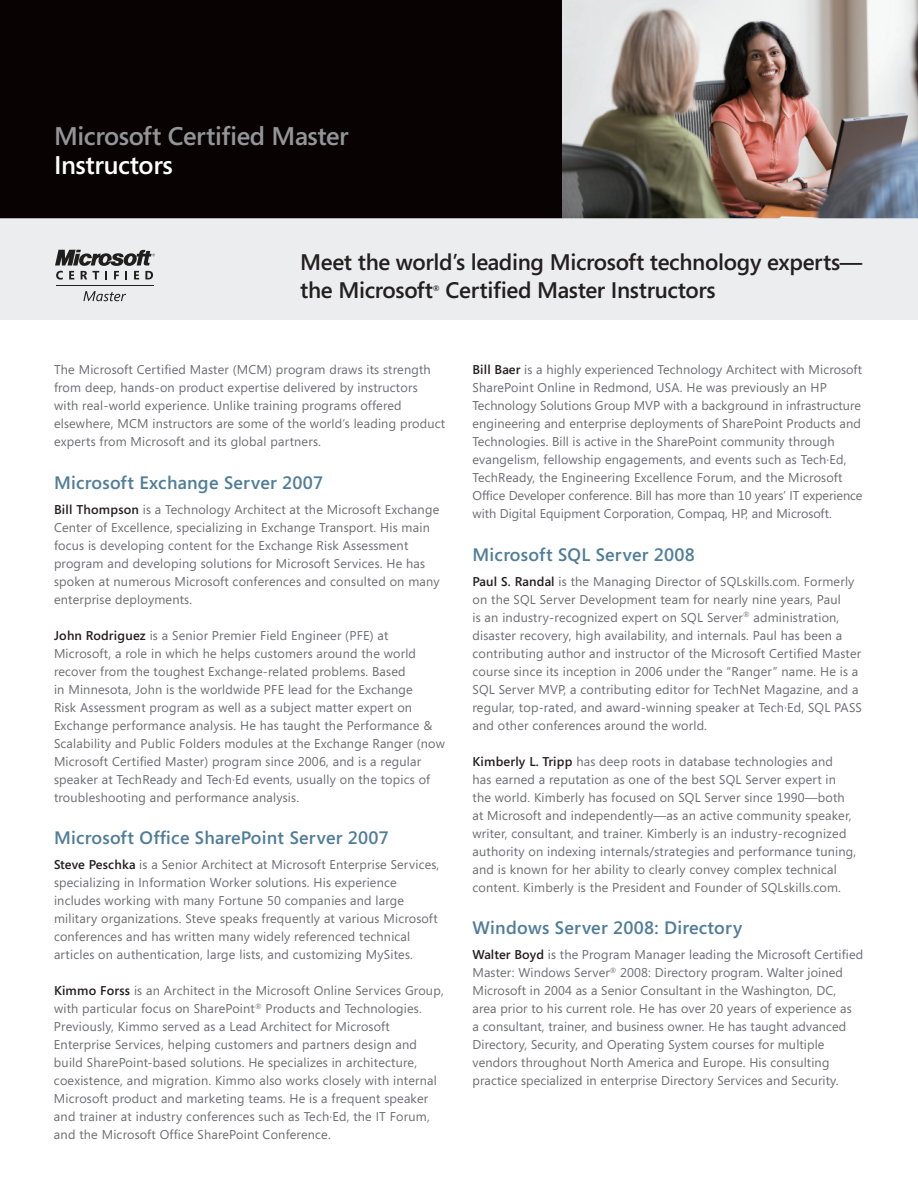
<style>
.page{position:relative;width:918px;height:1188px;background:#fff}
.page>*{position:absolute;margin:0;border:0;box-sizing:border-box;transform-origin:0 0}
.t1{font:600 25.5px "Segoe";letter-spacing:-.015em;color:#939598}
.t2{font:600 25.5px "Segoe";letter-spacing:-.015em;color:#fff}
.t3{font:600 22.5px/28.5px "Segoe";letter-spacing:-.015em;color:#231f20}
.t4{font:600 18px "Segoe";letter-spacing:.015em;color:#517d98}
.t5{font:12.75px/18px "Segoe";letter-spacing:.015em;color:#6c6d70}
.t6{font:600 7.8px "Segoe";color:#231f20}
.s1{font-weight:600;color:#231f20}
</style>
<div class="page">
<div style="left:0;top:0;width:918px;height:218px;background:#080302"></div>
<img style="left:562px;top:0;width:356px;height:218px">
<div style="left:0;top:218px;width:918px;height:102px;background:#e6e7e9"></div>
<hr style="left:56px;top:285px;width:98px;height:1px;background:#211e1e">
<svg style="left:55px;top:250px;width:100px;height:30px"></svg>
<svg style="left:83px;top:291px;width:43px;height:10px"></svg>
<h1 class="t1" style="left:54px;top:119px;width:296px">Microsoft Certified Master</h1>
<h1 class="t2" style="left:54px;top:148px;width:120px">Instructors</h1>
<h2 class="t3" style="left:300px;top:247px;width:564px">Meet the world’s leading Microsoft technology experts— the Microsoft</h2>
<p class="t6" style="left:433px;top:283px;width:8px">®</p>
<h2 class="t3" style="left:446px;top:275px;width:272px">Certified Master Instructors</h2>
<p class="t5" style="left:54px;top:360px;width:393px">The Microsoft Certified Master (MCM) program draws its strength from deep, hands-on product expertise delivered by instructors with real-world experience. Unlike training programs offered elsewhere, MCM instructors are some of the world’s leading product experts from Microsoft and its global partners.</p>
<h3 class="t4" style="left:54px;top:470px;width:271px">Microsoft Exchange Server 2007</h3>
<p class="t5" style="left:54px;top:500px;width:387px"><span class="s1">Bill Thompson</span> is a Technology Architect at the Microsoft Exchange Center of Excellence, specializing in Exchange Transport. His main focus is developing content for the Exchange Risk Assessment program and developing solutions for Microsoft Services. He has spoken at numerous Microsoft conferences and consulted on many enterprise deployments.</p>
<p class="t5" style="left:54px;top:626px;width:392px"><span class="s1">John Rodriguez</span> is a Senior Premier Field Engineer (PFE) at Microsoft, a role in which he helps customers around the world recover from the toughest Exchange-related problems. Based<br>in Minnesota, John is the worldwide PFE lead for the Exchange<br>Risk Assessment program as well as a subject matter expert on Exchange performance analysis. He has taught the Performance &amp; Scalability and Public Folders modules at the Exchange Ranger (now Microsoft Certified Master) program since 2006, and is a regular speaker at TechReady and Tech·Ed events, usually on the topics of troubleshooting and performance analysis.</p>
<h3 class="t4" style="left:54px;top:826px;width:336px">Microsoft Office SharePoint Server 2007</h3>
<p class="t5" style="left:54px;top:855px;width:387px"><span class="s1">Steve Peschka</span> is a Senior Architect at Microsoft Enterprise Services, specializing in Information Worker solutions. His experience includes working with many Fortune 50 companies and large military organizations. Steve speaks frequently at various Microsoft conferences and has written many widely referenced technical articles on authentication, large lists, and customizing MySites.</p>
<p class="t5" style="left:54px;top:981px;width:391px"><span class="s1">Kimmo Forss</span> is an Architect in the Microsoft Online Services Group, with particular focus on SharePoint<sup>®</sup> Products and Technologies.<br>Previously, Kimmo served as a Lead Architect for Microsoft Enterprise Services, helping customers and partners design and build SharePoint-based solutions. He specializes in architecture, coexistence, and migration. Kimmo also works closely with internal Microsoft product and marketing teams. He is a frequent speaker and trainer at industry conferences such as Tech·Ed, the IT Forum, and the Microsoft Office SharePoint Conference.</p>
<p class="t5" style="left:473px;top:360px;width:392px"><span class="s1">Bill Baer</span> is a highly experienced Technology Architect with Microsoft SharePoint Online in Redmond, USA. He was previously an HP Technology Solutions Group MVP with a background in infrastructure engineering and enterprise deployments of SharePoint Products and Technologies. Bill is active in the SharePoint community through evangelism, fellowship engagements, and events such as Tech·Ed, TechReady, the Engineering Excellence Forum, and the Microsoft Office Developer conference. Bill has more than 10 years’ IT experience with Digital Equipment Corporation, Compaq, HP, and Microsoft.</p>
<h3 class="t4" style="left:472px;top:542px;width:224px">Microsoft SQL Server 2008</h3>
<p class="t5" style="left:472px;top:572px;width:391px"><span class="s1">Paul S. Randal</span> is the Managing Director of SQLskills.com. Formerly on the SQL Server Development team for nearly nine years, Paul<br>is an industry-recognized expert on SQL Server<sup>®</sup> administration, disaster recovery, high availability, and internals. Paul has been a contributing author and instructor of the Microsoft Certified Master course since its inception in 2006 under the “Ranger” name. He is a SQL Server MVP, a contributing editor for TechNet Magazine, and a regular, top-rated, and award-winning speaker at Tech·Ed, SQL PASS and other conferences around the world.</p>
<p class="t5" style="left:472px;top:752px;width:385px"><span class="s1">Kimberly L. Tripp</span> has deep roots in database technologies and<br>has earned a reputation as one of the best SQL Server expert in the world. Kimberly has focused on SQL Server since 1990—both at Microsoft and independently—as an active community speaker, writer, consultant, and trainer. Kimberly is an industry-recognized authority on indexing internals/strategies and performance tuning, and is known for her ability to clearly convey complex technical content. Kimberly is the President and Founder of SQLskills.com.</p>
<h3 class="t4" style="left:472px;top:916px;width:271px">Windows Server 2008: Directory</h3>
<p class="t5" style="left:472px;top:945px;width:392px"><span class="s1">Walter Boyd</span> is the Program Manager leading the Microsoft Certified Master: Windows Server<sup>®</sup> 2008: Directory program. Walter joined Microsoft in 2004 as a Senior Consultant in the Washington, DC, area prior to his current role. He has over 20 years of experience as<br>a consultant, trainer, and business owner. He has taught advanced Directory, Security, and Operating System courses for multiple vendors throughout North America and Europe. His consulting practice specialized in enterprise Directory Services and Security.</p>
</div>
